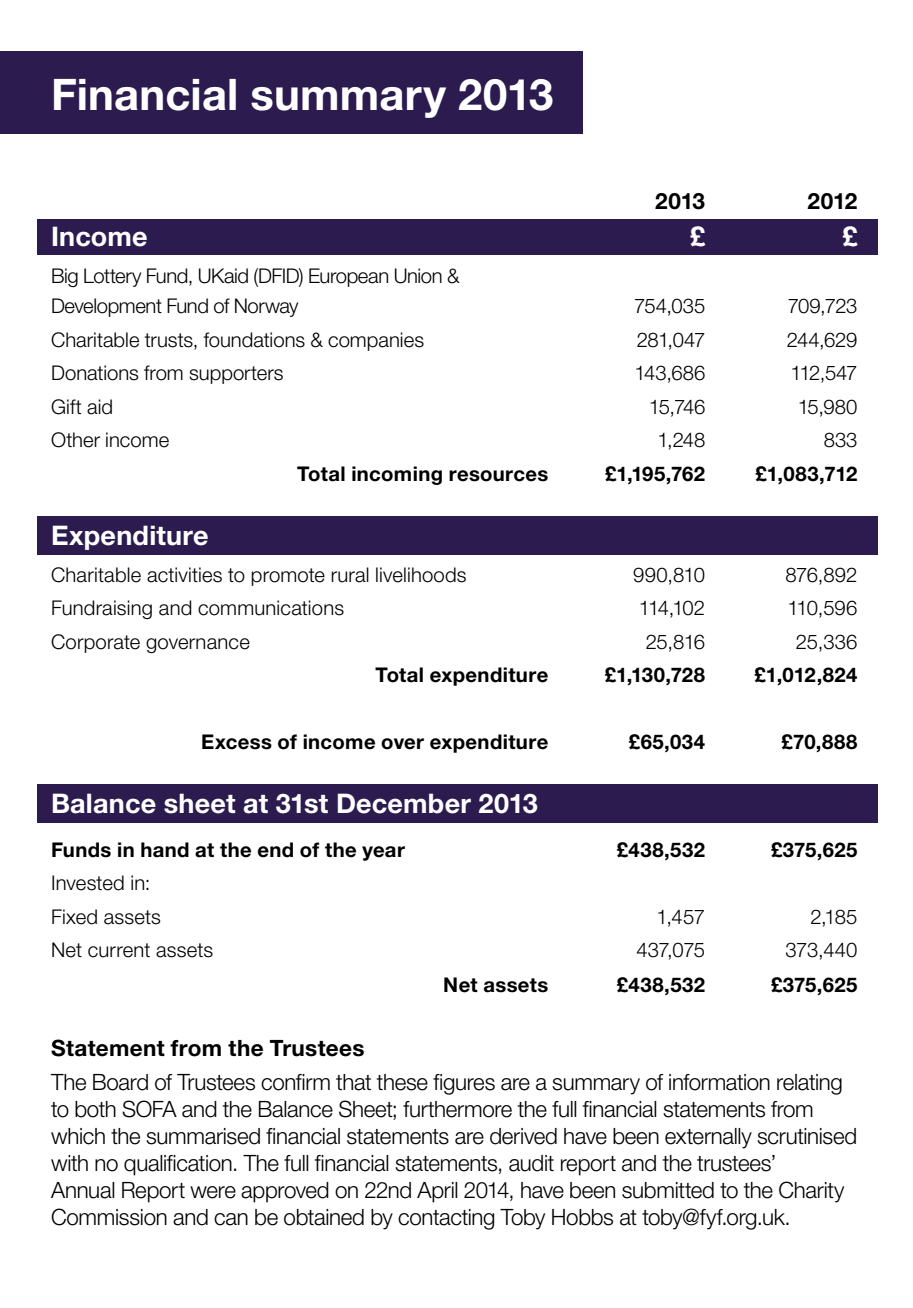
<style>
.page{position:relative;width:913px;height:1308px;background:#fff}
.page>*{position:absolute;margin:0;border:0;box-sizing:border-box;transform-origin:0 0}
.t1{font:700 43.43px "Helvetica Neue";letter-spacing:.005em;color:#fff}
.t2{font:700 27px "Helvetica Neue";letter-spacing:.005em;color:#fff}
.t3{font:300 22.5px/27px "Helvetica Neue";letter-spacing:-.015em;color:#000}
.t4{font:700 22.5px "Helvetica Neue";letter-spacing:.015em;color:#000}
.t5{font:300 20.25px/33.5px "Helvetica Neue";color:#000}
.t6{font:700 20.25px "Helvetica Neue";letter-spacing:.02em;color:#000}
.t7{font:300 20.25px/30.4px "Helvetica Neue";letter-spacing:-.02em;color:#000}
</style>
<div class="page">
<div style="left:0;top:51px;width:582px;height:83px;background:#2c1b4e"></div>
<div style="left:37px;top:784px;width:840px;height:38px;background:#2c1b4e"></div>
<div style="left:37px;top:517px;width:840px;height:38px;background:#2c1b4e"></div>
<div style="left:37px;top:219px;width:840px;height:36px;background:#2c1b4e"></div>
<h1 class="t1" style="left:51px;top:68px;width:503px">Financial summary 2013</h1>
<p class="t4" style="left:654px;top:187px;width:51px">2013</p>
<p class="t4" style="left:807px;top:187px;width:51px">2012</p>
<p class="t2" style="left:51px;top:219px;width:98px">Income</p>
<p class="t2" style="left:689px;top:219px;width:17px">£</p>
<p class="t2" style="left:842px;top:219px;width:17px">£</p>
<p class="t7" style="left:51px;top:260px;width:410px">Big Lottery Fund, UKaid (DFID) European Union &amp;<br>Development Fund of Norway</p>
<p class="t5" style="left:634px;top:288px;width:73px">754,035</p>
<p class="t5" style="left:787px;top:288px;width:71px">709,723</p>
<p class="t5" style="left:51px;top:322px;width:374px">Charitable trusts, foundations &amp; companies</p>
<p class="t5" style="left:636px;top:322px;width:70px">281,047</p>
<p class="t5" style="left:786px;top:322px;width:72px">244,629</p>
<p class="t5" style="left:51px;top:356px;width:234px">Donations from supporters</p>
<p class="t5" style="left:634px;top:356px;width:72px">143,686</p>
<p class="t5" style="left:790px;top:356px;width:68px">112,547</p>
<p class="t5" style="left:51px;top:389px;width:63px">Gift aid</p>
<p class="t5" style="left:648px;top:389px;width:58px">15,746</p>
<p class="t5" style="left:797px;top:389px;width:61px">15,980</p>
<p class="t5" style="left:51px;top:423px;width:119px">Other income</p>
<p class="t5" style="left:657px;top:423px;width:49px">1,248</p>
<p class="t5" style="left:823px;top:423px;width:35px">833</p>
<p class="t6" style="left:297px;top:461px;width:253px">Total incoming resources</p>
<p class="t6" style="left:604px;top:461px;width:102px">£1,195,762</p>
<p class="t6" style="left:755px;top:461px;width:103px">£1,083,712</p>
<p class="t2" style="left:51px;top:518px;width:159px">Expenditure</p>
<p class="t5" style="left:51px;top:557px;width:417px">Charitable activities to promote rural livelihoods</p>
<p class="t5" style="left:633px;top:557px;width:73px">990,810</p>
<p class="t5" style="left:785px;top:557px;width:73px">876,892</p>
<p class="t5" style="left:51px;top:591px;width:294px">Fundraising and communications</p>
<p class="t5" style="left:638px;top:591px;width:68px">114,102</p>
<p class="t5" style="left:787px;top:591px;width:71px">110,596</p>
<p class="t5" style="left:51px;top:624px;width:200px">Corporate governance</p>
<p class="t5" style="left:645px;top:624px;width:61px">25,816</p>
<p class="t5" style="left:795px;top:624px;width:63px">25,336</p>
<p class="t6" style="left:375px;top:662px;width:174px">Total expenditure</p>
<p class="t6" style="left:604px;top:662px;width:102px">£1,130,728</p>
<p class="t6" style="left:754px;top:662px;width:104px">£1,012,824</p>
<p class="t6" style="left:201px;top:729px;width:348px">Excess of income over expenditure</p>
<p class="t6" style="left:628px;top:729px;width:78px">£65,034</p>
<p class="t6" style="left:781px;top:729px;width:77px">£70,888</p>
<p class="t2" style="left:51px;top:787px;width:488px">Balance sheet at 31st December 2013</p>
<p class="t6" style="left:51px;top:836px;width:355px">Funds in hand at the end of the year</p>
<p class="t6" style="left:616px;top:836px;width:90px">£438,532</p>
<p class="t6" style="left:770px;top:836px;width:88px">£375,625</p>
<p class="t5" style="left:51px;top:865px;width:111px">Invested in:<br>Fixed assets</p>
<p class="t5" style="left:656px;top:899px;width:50px">1,457</p>
<p class="t5" style="left:810px;top:899px;width:48px">2,185</p>
<p class="t5" style="left:51px;top:932px;width:163px">Net current assets</p>
<p class="t5" style="left:636px;top:932px;width:70px">437,075</p>
<p class="t5" style="left:785px;top:932px;width:73px">373,440</p>
<p class="t6" style="left:443px;top:972px;width:106px">Net assets</p>
<p class="t6" style="left:616px;top:972px;width:90px">£438,532</p>
<p class="t6" style="left:770px;top:972px;width:88px">£375,625</p>
<p class="t4" style="left:51px;top:1034px;width:315px">Statement from the Trustees</p>
<p class="t3" style="left:51px;top:1067px;width:807px">The Board of Trustees confirm that these figures are a summary of information relating to both SOFA and the Balance Sheet; furthermore the full financial statements from which the summarised financial statements are derived have been externally scrutinised with no qualification. The full financial statements, audit report and the trustees’<br>Annual Report were approved on 22nd April 2014, have been submitted to the Charity Commission and can be obtained by contacting Toby Hobbs at toby@fyf.org.uk.</p>
</div>
